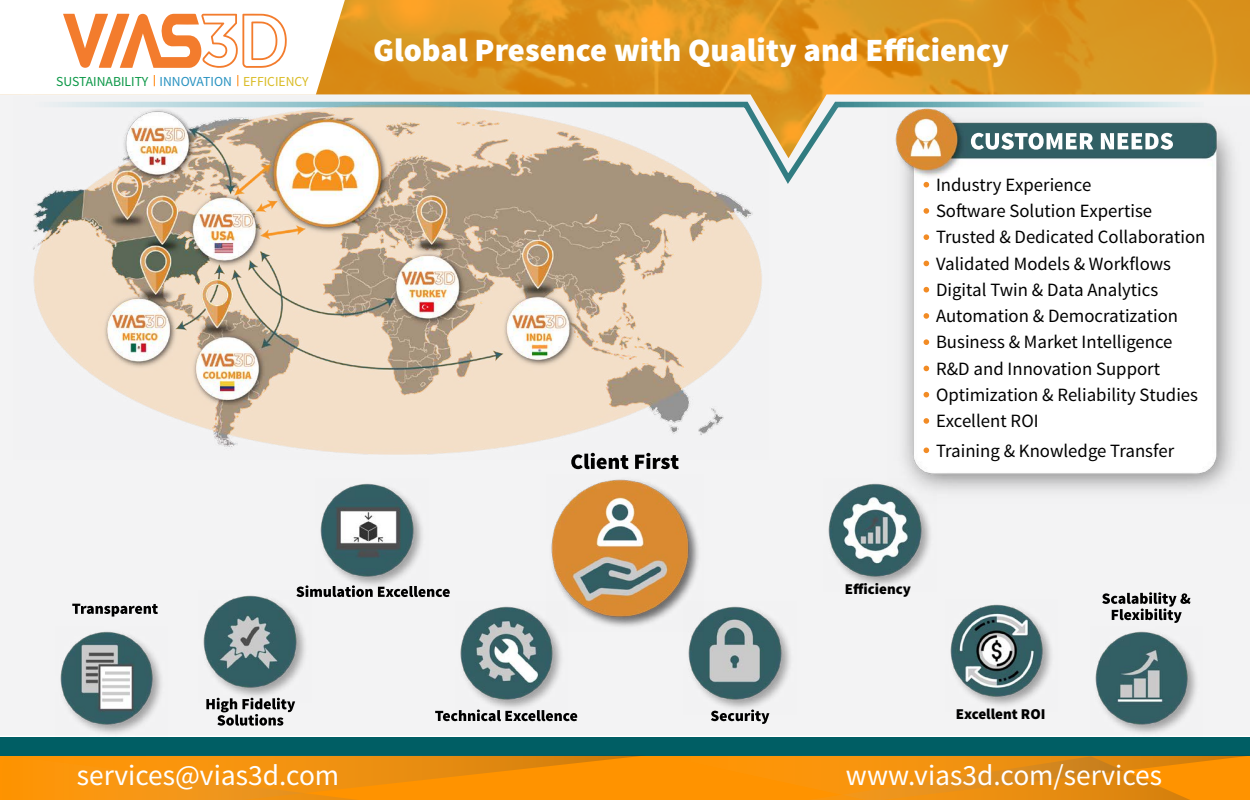
<style>
.page{position:relative;width:1250px;height:800px;background:#fff}
.page>*{position:absolute;margin:0;border:0;box-sizing:border-box;transform-origin:0 0}
.t1{font:900 32.5px "Source Sans Pro";color:#fff}
.t2{font:29.38px "Source Sans Pro";color:#fff}
.t3{font:18.75px/26.2px "Source Sans Pro";color:#000}
.t4{font:900 15px "Source Sans Pro";color:#000}
.t5{font:13.75px "Source Sans Pro";color:#0d9848}
.s1{color:#2a93c1}
.s2{color:#dabc27}
</style>
<div class="page">
<div style="left:0;top:738px;width:1250px;height:18px;background:#005e64"></div>
<svg style="left:0;top:756px;width:1250px;height:44px;background:#f3910b"></svg>
<svg style="left:345px;top:0;width:905px;height:94px;background:#dd931d"></svg>
<div style="left:0;top:94px;width:1250px;height:641px;background:#f3f3f4"></div>
<svg style="left:768px;top:99px;width:441px;height:90px"></svg>
<img style="left:888px;top:106px;width:362px;height:398px">
<svg style="left:924px;top:182px;width:5px;height:6px"></svg>
<svg style="left:924px;top:208px;width:5px;height:6px"></svg>
<svg style="left:924px;top:234px;width:5px;height:6px"></svg>
<svg style="left:924px;top:261px;width:5px;height:5px"></svg>
<svg style="left:924px;top:287px;width:5px;height:5px"></svg>
<svg style="left:924px;top:313px;width:5px;height:6px"></svg>
<svg style="left:924px;top:339px;width:5px;height:6px"></svg>
<svg style="left:924px;top:366px;width:5px;height:5px"></svg>
<svg style="left:924px;top:392px;width:5px;height:6px"></svg>
<svg style="left:924px;top:418px;width:5px;height:6px"></svg>
<svg style="left:924px;top:448px;width:5px;height:5px"></svg>
<svg style="left:971px;top:133px;width:202px;height:17px"></svg>
<img style="left:199px;top:590px;width:112px;height:113px">
<img style="left:55px;top:627px;width:113px;height:111px">
<img style="left:1090px;top:627px;width:113px;height:111px">
<img style="left:684px;top:602px;width:112px;height:112px">
<svg style="left:571px;top:460px;width:108px;height:9px"></svg>
<svg style="left:435px;top:710px;width:142px;height:11px"></svg>
<svg style="left:296px;top:585px;width:154px;height:12px"></svg>
<svg style="left:1102px;top:592px;width:89px;height:31px"></svg>
<svg style="left:206px;top:698px;width:89px;height:28px"></svg>
<svg style="left:72px;top:604px;width:86px;height:13px"></svg>
<svg style="left:711px;top:710px;width:58px;height:14px"></svg>
<svg style="left:0;top:0;width:345px;height:95px"></svg>
<img style="left:13px;top:96px;width:755px;height:364px">
<img style="left:546px;top:474px;width:158px;height:158px">
<img style="left:316px;top:479px;width:112px;height:112px">
<img style="left:455px;top:602px;width:113px;height:112px">
<img style="left:824px;top:479px;width:112px;height:112px">
<img style="left:945px;top:599px;width:113px;height:113px">
<p class="t5" style="left:56px;top:73px;width:254px">SUSTAINABILITY <span class="s1">INNOVATION</span> <span class="s2">EFFICIENCY</span></p>
<h1 class="t1" style="left:373px;top:29px;width:638px">Global Presence with Quality and Efficiency</h1>
<p class="t3" style="left:936px;top:172px;width:271px">Industry Experience<br>Software Solution Expertise<br>Trusted &amp; Dedicated Collaboration<br>Validated Models &amp; Workflows<br>Digital Twin &amp; Data Analytics<br>Automation &amp; Democratization<br>Business &amp; Market Intelligence<br>R&amp;D and Innovation Support<br>Optimization &amp; Reliability Studies<br>Excellent ROI</p>
<p class="t3" style="left:936px;top:438px;width:240px">Training &amp; Knowledge Transfer</p>
<p class="t4" style="left:845px;top:580px;width:68px">Efficiency</p>
<p class="t4" style="left:956px;top:704px;width:91px">Excellent ROI</p>
<h2 class="t2" style="left:76px;top:744px;width:288px">services@viascorp.com</h2>
<h2 class="t2" style="left:913px;top:744px;width:209px">www.vias3d.com</h2>
<h2 class="t2" style="left:77px;top:757px;width:264px">services@vias3d.com</h2>
<h2 class="t2" style="left:846px;top:757px;width:318px">www.vias3d.com/services</h2>
</div>
